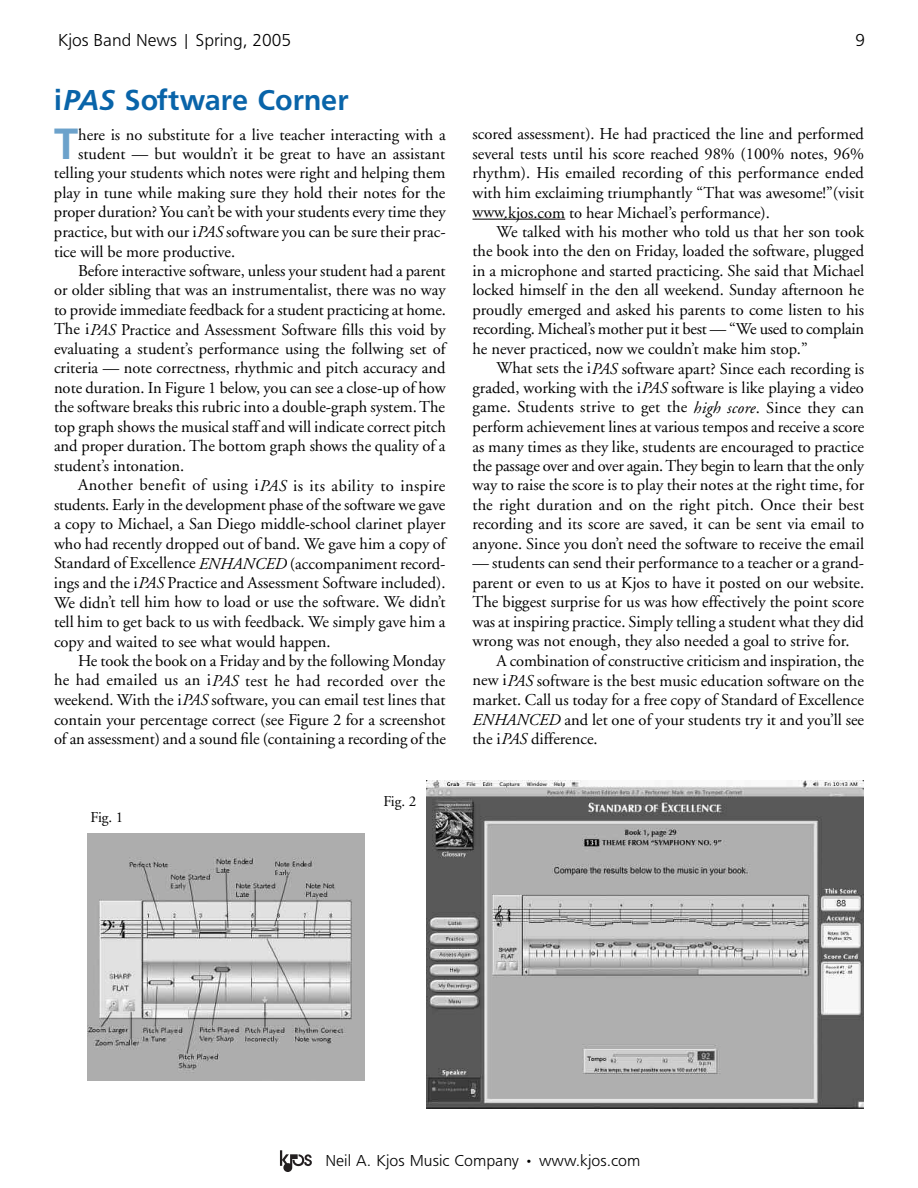
<style>
.page{position:relative;width:918px;height:1188px;background:#fff}
.page>*{position:absolute;margin:0;border:0;box-sizing:border-box;transform-origin:0 0}
.t1{font:45.6px "Frugal Sans Bold DTC";color:#6ca2cb}
.t2{font:30px "Frugal Sans Bold DTC";color:#0964a9}
.t3{font:18px "Frugal Sans Light DTC";color:#000}
.t4{font:16.5px/19.5px "Adobe Garamond";color:#000;text-align:justify}
.t5{font:16.5px "Adobe Garamond";letter-spacing:.025em;color:#000}
.t6{font:16.5px "Adobe Garamond";letter-spacing:.02em;color:#000}
.t7{font:16.5px "Frugal Sans Light DTC";color:#000}
.t8{font:15px "Adobe Garamond";letter-spacing:-.015em;color:#000}
.s1{font-family:"Frugal Sans Bold Italic DTC"}
.s2{font-style:italic}
</style>
<div class="page">
<svg style="left:280px;top:1150px;width:32px;height:22px"></svg>
<hr style="left:472px;top:219px;width:33px;height:1px;background:#000">
<hr style="left:504px;top:219px;width:61px;height:1px;background:#000">
<img style="left:426px;top:780px;width:438px;height:328px">
<img style="left:88px;top:833px;width:276px;height:248px">
<p class="t3" style="left:58px;top:29px;width:235px">Kjos Band News | Spring, 2005</p>
<p class="t3" style="left:855px;top:29px;width:11px">9</p>
<h2 class="t2" style="left:54px;top:82px;width:296px">i<span class="s1">PAS</span> Software Corner</h2>
<h1 class="t1" style="left:54px;top:117px;width:26px">T</h1>
<p class="t4" style="left:78px;top:126px;width:369px">here is no substitute for a live teacher interacting with a</p>
<p class="t4" style="left:78px;top:145px;width:369px">student — but wouldn’t it be great to have an assistant</p>
<p class="t4" style="left:54px;top:165px;width:393px">telling your students which notes were right and helping them</p>
<p class="t4" style="left:54px;top:184px;width:393px">play in tune while making sure they hold their notes for the</p>
<p class="t4" style="left:54px;top:204px;width:393px">proper duration? You can’t be with your students every time they</p>
<p class="t4" style="left:54px;top:223px;width:393px">practice, but with our i<span class="s2">PAS</span> software you can be sure their prac-</p>
<p class="t4" style="left:54px;top:243px;width:183px">tice will be more productive.</p>
<p class="t4" style="left:78px;top:262px;width:369px">Before interactive software, unless your student had a parent</p>
<p class="t4" style="left:54px;top:282px;width:393px">or older sibling that was an instrumentalist, there was no way</p>
<p class="t4" style="left:54px;top:301px;width:393px">to provide immediate feedback for a student practicing at home.</p>
<p class="t4" style="left:54px;top:321px;width:393px">The i<span class="s2">PAS</span> Practice and Assessment Software fills this void by</p>
<p class="t4" style="left:54px;top:340px;width:393px">evaluating a student’s performance using the follwing set of</p>
<p class="t4" style="left:54px;top:360px;width:393px">criteria — note correctness, rhythmic and pitch accuracy and</p>
<p class="t4" style="left:54px;top:379px;width:393px">note duration. In Figure 1 below, you can see a close-up of how</p>
<p class="t4" style="left:54px;top:399px;width:393px">the software breaks this rubric into a double-graph system. The</p>
<p class="t4" style="left:54px;top:418px;width:394px">top graph shows the musical staff and will indicate correct pitch</p>
<p class="t4" style="left:54px;top:438px;width:393px">and proper duration. The bottom graph shows the quality of a</p>
<p class="t4" style="left:54px;top:457px;width:132px">student’s intonation.</p>
<p class="t5" style="left:78px;top:479px;width:369px">Another benefit of using i<span class="s2">PAS</span> is its ability to inspire</p>
<p class="t4" style="left:54px;top:496px;width:393px">students. Early in the development phase of the software we gave</p>
<p class="t4" style="left:54px;top:516px;width:393px">a copy to Michael, a San Diego middle-school clarinet player</p>
<p class="t4" style="left:54px;top:535px;width:393px">who had recently dropped out of band. We gave him a copy of</p>
<p class="t4" style="left:54px;top:555px;width:393px">Standard of Excellence <span class="s2">ENHANCED</span> (accompaniment record-</p>
<p class="t4" style="left:54px;top:574px;width:393px">ings and the i<span class="s2">PAS</span> Practice and Assessment Software included).</p>
<p class="t4" style="left:54px;top:594px;width:393px">We didn’t tell him how to load or use the software. We didn’t</p>
<p class="t4" style="left:54px;top:613px;width:393px">tell him to get back to us with feedback. We simply gave him a</p>
<p class="t4" style="left:54px;top:633px;width:278px">copy and waited to see what would happen.</p>
<p class="t4" style="left:78px;top:652px;width:369px">He took the book on a Friday and by the following Monday</p>
<p class="t6" style="left:54px;top:674px;width:393px">he had emailed us an i<span class="s2">PAS</span> test he had recorded over the</p>
<p class="t4" style="left:54px;top:691px;width:393px">weekend. With the i<span class="s2">PAS</span> software, you can email test lines that</p>
<p class="t4" style="left:54px;top:711px;width:393px">contain your percentage correct (see Figure 2 for a screenshot</p>
<p class="t4" style="left:54px;top:730px;width:394px">of an assessment) and a sound file (containing a recording of the</p>
<p class="t8" style="left:90px;top:812px;width:34px">Fig. 1</p>
<p class="t8" style="left:383px;top:795px;width:34px">Fig. 2</p>
<p class="t4" style="left:473px;top:126px;width:393px">scored assessment). He had practiced the line and performed several tests until his score reached 98% (100% notes, 96% rhythm). His emailed recording of this performance ended with him exclaiming triumphantly “That was awesome!”(visit www.kjos.com to hear Michael’s performance).</p>
<p class="t4" style="left:473px;top:223px;width:393px;text-indent:24px">We talked with his mother who told us that her son took the book into the den on Friday, loaded the software, plugged in a microphone and started practicing. She said that Michael locked himself in the den all weekend. Sunday afternoon he proudly emerged and asked his parents to come listen to his recording. Micheal’s mother put it best — “We used to complain he never practiced, now we couldn’t make him stop.”</p>
<p class="t4" style="left:472px;top:360px;width:393px;text-indent:24px">What sets the i<span class="s2">PAS</span> software apart? Since each recording is graded, working with the i<span class="s2">PAS</span> software is like playing a video game. Students strive to get the <span class="s2">high score</span>. Since they can perform achievement lines at various tempos and receive a score as many times as they like, students are encouraged to practice the passage over and over again. They begin to learn that the only way to raise the score is to play their notes at the right time, for the right duration and on the right pitch. Once their best recording and its score are saved, it can be sent via email to anyone. Since you don’t need the software to receive the email</p>
<p class="t4" style="left:473px;top:555px;width:393px">— students can send their performance to a teacher or a grand-</p>
<p class="t4" style="left:473px;top:574px;width:393px">parent or even to us at Kjos to have it posted on our website.</p>
<p class="t4" style="left:473px;top:594px;width:393px">The biggest surprise for us was how effectively the point score</p>
<p class="t4" style="left:473px;top:613px;width:393px">was at inspiring practice. Simply telling a student what they did</p>
<p class="t4" style="left:473px;top:633px;width:379px">wrong was not enough, they also needed a goal to strive for.</p>
<p class="t4" style="left:497px;top:652px;width:369px">A combination of constructive criticism and inspiration, the</p>
<p class="t4" style="left:473px;top:672px;width:393px">new i<span class="s2">PAS</span> software is the best music education software on the</p>
<p class="t4" style="left:473px;top:691px;width:393px">market. Call us today for a free copy of Standard of Excellence</p>
<p class="t4" style="left:472px;top:711px;width:393px"><span class="s2">ENHANCED</span> and let one of your students try it and you’ll see</p>
<p class="t4" style="left:473px;top:730px;width:127px">the i<span class="s2">PAS</span> difference.</p>
<p class="t7" style="left:325px;top:1150px;width:317px">Neil A. Kjos Music Company • www.kjos.com</p>
</div>
